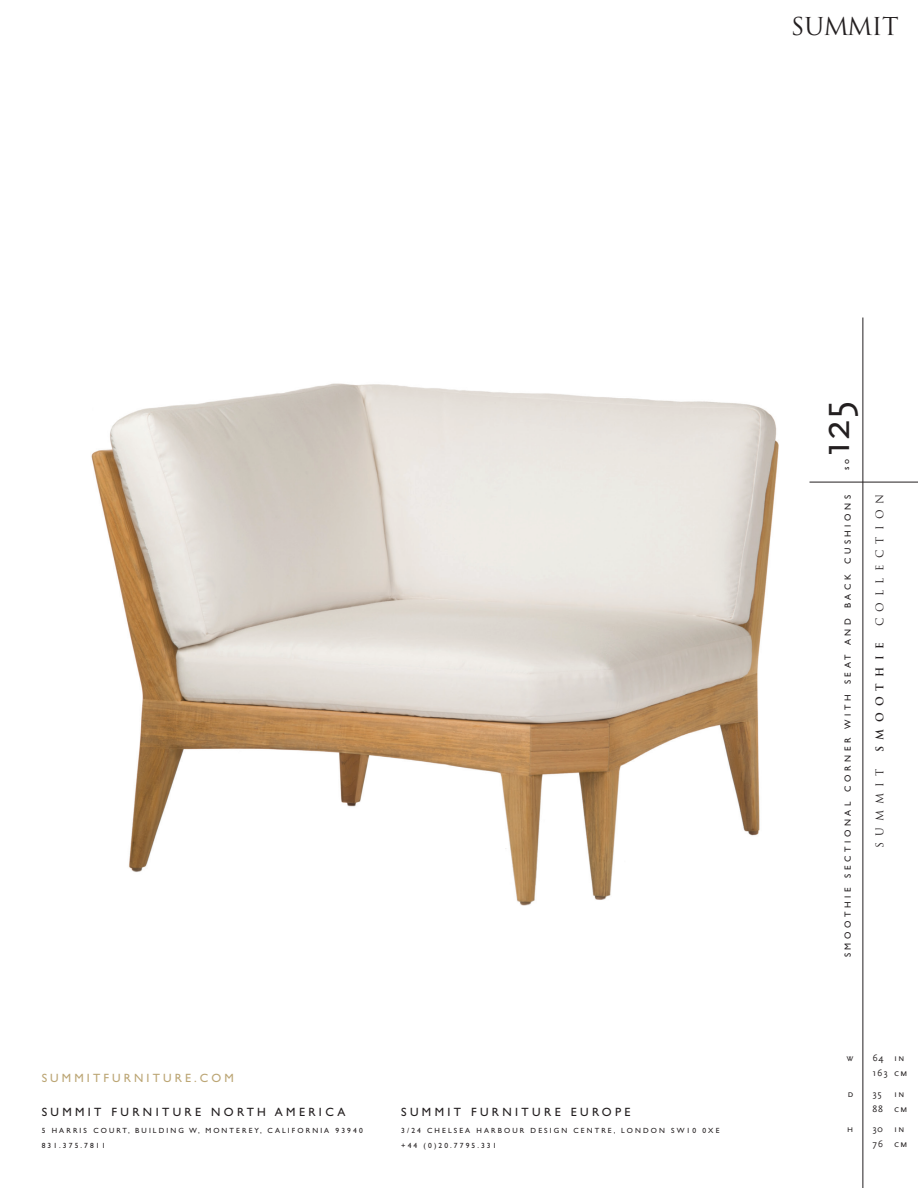
<style>
.page{position:relative;width:918px;height:1188px;background:#fff}
.page>*{position:absolute;margin:0;border:0;box-sizing:border-box;transform-origin:0 0}
.t1{font:42px "Scala Sans OT";color:#231f20}
.t2{font:24px "Trajan";letter-spacing:-.025em;color:#231f20}
.t3{font:12px "Gill Sans";letter-spacing:.28em;color:#231f20}
.t4{font:12px "Gill Sans";letter-spacing:.26em;color:#bca675}
.t5{font:10.5px "Trajan";letter-spacing:.6em;color:#231f20}
.t6{font:700 10.5px "Trajan";letter-spacing:.6em;color:#231f20}
.t7{font:9.75px/15px "Scala Sans OT";letter-spacing:.1em;color:#231f20}
.t8{font:9px "Gill Sans";letter-spacing:.4em;color:#231f20}
.t9{font:7.5px/15px "Gill Sans";letter-spacing:.28em;color:#231f20}
</style>
<div class="page">
<hr style="left:809px;top:482px;width:109px;height:1px;background:#231f20">
<hr style="left:863px;top:318px;width:1px;height:870px;background:#231f20">
<img style="left:91px;top:383px;width:688px;height:523px">
<h2 class="t2" style="left:791px;top:12px;width:110px">SUMMIT</h2>
<h3 class="t4" style="left:42px;top:1071px;width:194px">SUMMITFURNITURE.COM</h3>
<h3 class="t3" style="left:42px;top:1105px;width:305px">SUMMIT FURNITURE NORTH AMERICA</h3>
<p class="t9" style="left:42px;top:1123px;width:323px">5 HARRIS COURT, BUILDING W, MONTEREY, CALIFORNIA 93940<br>831.375.7811</p>
<h3 class="t3" style="left:401px;top:1105px;width:231px">SUMMIT FURNITURE EUROPE</h3>
<p class="t9" style="left:401px;top:1123px;width:320px">3/24 CHELSEA HARBOUR DESIGN CENTRE, LONDON SW10 0XE +44 (0)20.7795.331</p>
<h1 class="t1" style="left:813px;top:457px;width:56px;rotate:-90deg">125</h1>
<p class="t8" style="left:841px;top:470px;width:13px;rotate:-90deg">s o</p>
<p class="t8" style="left:843px;top:957px;width:464px;rotate:-90deg">SMOOTHIE SECTIONAL CORNER WITH SEAT AND BACK CUSHIONS</p>
<h3 class="t5" style="left:873px;top:626px;width:134px;rotate:-90deg">COLLECTION</h3>
<h3 class="t6" style="left:873px;top:752px;width:111px;rotate:-90deg">SMOOTHIE</h3>
<h3 class="t5" style="left:873px;top:848px;width:81px;rotate:-90deg">SUMMIT</h3>
<h3 class="t7" style="left:846px;top:1051px;width:9px">w</h3>
<h3 class="t7" style="left:872px;top:1051px;width:37px">64 in<br>163 cm</h3>
<h3 class="t7" style="left:848px;top:1086px;width:7px">d</h3>
<h3 class="t7" style="left:872px;top:1086px;width:11px">35</h3>
<h3 class="t7" style="left:872px;top:1086px;width:37px;text-indent:22px">in<br>88 cm</h3>
<h3 class="t7" style="left:847px;top:1122px;width:8px">h</h3>
<h3 class="t7" style="left:872px;top:1122px;width:37px">30 in<br>76 cm</h3>
</div>
